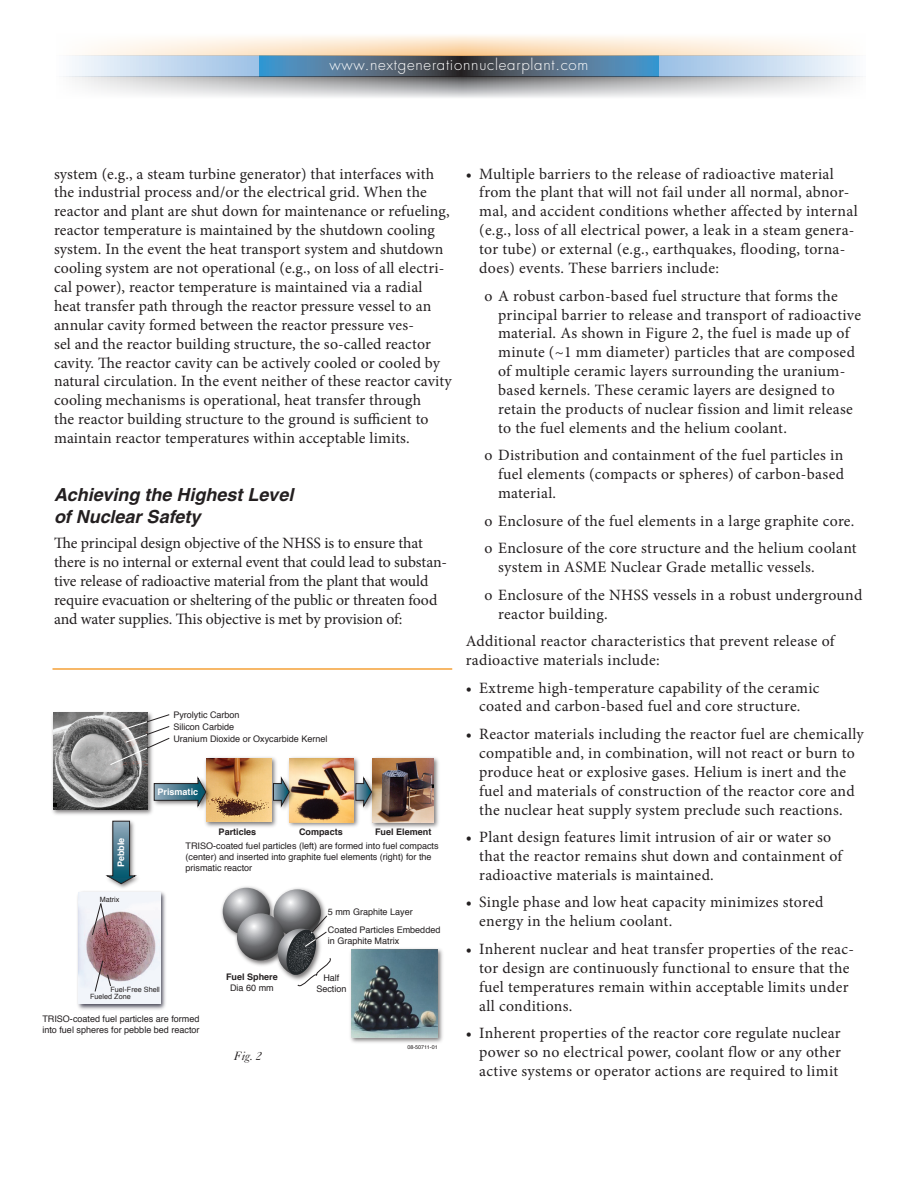
<style>
.page{position:relative;width:918px;height:1188px;background:#fff}
.page>*{position:absolute;margin:0;border:0;box-sizing:border-box;transform-origin:0 0}
.Subhead_1{font:italic 700 18px/21.6px "Helvetica";color:#231f20}
.Bullet_Text_1{font:15.75px/18.9px "Minion Pro";letter-spacing:.02em;color:#231f20}
.Body_Text{font:15.75px/18.9px "Minion Pro";letter-spacing:.005em;color:#231f20}
.Bulet_Text_2{font:15.75px/18.9px "Minion Pro";letter-spacing:.02em;color:#231f20}
.t1{font:300 15px "Futura";letter-spacing:.05em;color:#fff}
.Continued_on__from{font:italic 12px "Caslon Five Forty";color:#231f20}
.t2{font:9px/10.8px "Helvetica";color:#231f20}
.t3{font:700 9px/11.6px "Helvetica";color:#231f20;text-align:center}
.t4{font:700 9px "Helvetica";color:#fff}
.t5{font:7.2px/6.9px "Helvetica";color:#231f20}
.t6{font:5.4px "Helvetica";color:#231f20}
.s1{font-weight:700}
.s2{font-weight:400}
</style>
<div class="page">
<svg style="left:72px;top:55px;width:781px;height:21px;background:#c7dbef"></svg>
<svg style="left:259px;top:55px;width:400px;height:21px;background:#516f86"></svg>
<svg style="left:85px;top:35px;width:755px;height:20px"></svg>
<svg style="left:63px;top:76px;width:800px;height:22px"></svg>
<img style="left:77px;top:891px;width:89px;height:119px">
<img style="left:79px;top:893px;width:82px;height:111px">
<img style="left:52px;top:712px;width:101px;height:103px">
<img style="left:54px;top:713px;width:93px;height:96px">
<img style="left:291px;top:757px;width:68px;height:70px">
<img style="left:291px;top:758px;width:63px;height:64px">
<img style="left:371px;top:757px;width:68px;height:71px">
<img style="left:372px;top:758px;width:61px;height:64px">
<img style="left:205px;top:757px;width:86px;height:70px">
<img style="left:206px;top:758px;width:66px;height:63px">
<svg style="left:110px;top:714px;width:60px;height:51px"></svg>
<img style="left:352px;top:773px;width:28px;height:42px">
<svg style="left:355px;top:776px;width:17px;height:32px"></svg>
<img style="left:269px;top:773px;width:28px;height:42px">
<svg style="left:273px;top:776px;width:17px;height:32px"></svg>
<img style="left:150px;top:773px;width:64px;height:42px">
<svg style="left:154px;top:776px;width:52px;height:32px"></svg>
<img style="left:103px;top:820px;width:41px;height:72px">
<svg style="left:106px;top:821px;width:31px;height:63px"></svg>
<img style="left:350px;top:948px;width:93px;height:95px">
<img style="left:351px;top:950px;width:86px;height:87px">
<img style="left:221px;top:886px;width:105px;height:80px">
<svg style="left:274px;top:889px;width:47px;height:48px"></svg>
<svg style="left:223px;top:888px;width:47px;height:47px"></svg>
<svg style="left:237px;top:913px;width:47px;height:48px;background:#848588"></svg>
<svg style="left:92px;top:903px;width:16px;height:32px"></svg>
<svg style="left:95px;top:960px;width:16px;height:32px"></svg>
<svg style="left:275px;top:915px;width:56px;height:72px"></svg>
<hr style="left:52px;top:668px;width:400px;height:2px;background:#f5a137">
<p class="t1" style="left:330px;top:55px;width:260px">www.nextgenerationnuclearplant.com</p>
<p class="Body_Text" style="left:54px;top:164px;width:399px">system (e.g., a steam turbine generator) that interfaces with the industrial process and/or the electrical grid. When the reactor and plant are shut down for maintenance or refueling, reactor temperature is maintained by the shutdown cooling system. In the event the heat transport system and shutdown cooling system are not operational (e.g., on loss of all electri&shy;cal power), reactor temperature is maintained via a radial heat transfer path through the reactor pressure vessel to an annular cavity formed between the reactor pressure ves-<br>sel and the reactor building structure, the so-called reactor cavity. The reactor cavity can be actively cooled or cooled by natural circulation. In the event neither of these reactor cavity cooling mechanisms is operational, heat transfer through<br>the reactor building structure to the ground is sufficient to maintain reactor temperatures within acceptable limits.</p>
<p class="Subhead_1" style="left:54px;top:484px;width:241px">Achieving the Highest Level of Nuclear Safety</p>
<p class="Body_Text" style="left:54px;top:534px;width:395px">The principal design objective of the NHSS is to ensure that there is no internal or external event that could lead to substan&shy;tive release of radioactive material from the plant that would require evacuation or sheltering of the public or threaten food and water supplies. This objective is met by provision of:</p>
<p class="t2" style="left:173px;top:709px;width:156px;line-height:12px">Pyrolytic Carbon<br>Silicon Carbide<br>Uranium Dioxide or Oxycarbide Kernel</p>
<p class="t4" style="left:115px;top:867px;width:31px;rotate:-90deg">Pebble</p>
<p class="t5" style="left:100px;top:896px;width:21px">Matrix</p>
<p class="t4" style="left:158px;top:785px;width:42px">Prismatic</p>
<p class="t2" style="left:186px;top:825px;width:255px;line-height:14.5px;text-indent:114px"><span class="s1">Compacts<br></span>TRISO-coated fuel particles (left) are formed into fuel compacts</p>
<p class="t2" style="left:186px;top:852px;width:248px">(center) and inserted into graphite fuel elements (right) for the prismatic reactor</p>
<p class="t3" style="left:219px;top:826px;width:39px">Particles</p>
<p class="t3" style="left:375px;top:827px;width:58px">Fuel Element</p>
<p class="t2" style="left:328px;top:903px;width:114px;line-height:17.9px">5 mm Graphite Layer<br>Coated Particles Embedded</p>
<p class="t2" style="left:328px;top:935px;width:73px">in Graphite Matrix</p>
<p class="t5" style="left:90px;top:986px;width:71px;text-indent:20px">Fuel-Free Shell<br>Fueled Zone</p>
<p class="t2" style="left:42px;top:1014px;width:159px">TRISO-coated fuel particles are formed into fuel spheres for pebble bed reactor</p>
<p class="t3" style="left:226px;top:971px;width:53px">Fuel Sphere<br><span class="s2">Dia 60 mm</span></p>
<p class="Continued_on__from" style="left:234px;top:1049px;width:30px">Fig. 2</p>
<p class="t2" style="left:316px;top:973px;width:32px;text-align:center">Half<br>Section</p>
<p class="t6" style="left:407px;top:1043px;width:32px">08-50711-01</p>
<p class="Bullet_Text_1" style="left:479px;top:164px;width:380px;text-indent:-14px">• Multiple barriers to the release of radioactive material from the plant that will not fail under all normal, abnor&shy;mal, and accident conditions whether affected by internal (e.g., loss of all electrical power, a leak in a steam genera&shy;tor tube) or external (e.g., earthquakes, flooding, torna&shy;does) events. These barriers include:</p>
<p class="Bulet_Text_2" style="left:498px;top:286px;width:365px;text-indent:-14px">o A robust carbon-based fuel structure that forms the principal barrier to release and transport of radioactive material. As shown in Figure 2, the fuel is made up of minute (~1 mm diameter) particles that are composed of multiple ceramic layers surrounding the uranium&shy;based kernels. These ceramic layers are designed to retain the products of nuclear fission and limit release to the fuel elements and the helium coolant.</p>
<p class="Bulet_Text_2" style="left:498px;top:446px;width:347px;text-align:justify;text-indent:-14px">o Distribution and containment of the fuel particles in fuel elements (compacts or spheres) of carbon-based material.</p>
<p class="Bulet_Text_2" style="left:485px;top:511px;width:371px">o Enclosure of the fuel elements in a large graphite core.</p>
<p class="Bulet_Text_2" style="left:498px;top:539px;width:360px;text-indent:-14px">o Enclosure of the core structure and the helium coolant system in ASME Nuclear Grade metallic vessels.</p>
<p class="Bulet_Text_2" style="left:498px;top:585px;width:366px;text-indent:-14px">o Enclosure of the NHSS vessels in a robust underground reactor building.</p>
<p class="Body_Text" style="left:466px;top:632px;width:370px">Additional reactor characteristics that prevent release of radioactive materials include:</p>
<p class="Bullet_Text_1" style="left:466px;top:678px;width:355px;text-align:center">• Extreme high-temperature capability of the ceramic coated and carbon-based fuel and core structure.</p>
<p class="Bullet_Text_1" style="left:466px;top:725px;width:400px;text-align:center">• Reactor materials including the reactor fuel are chemically compatible and, in combination, will not react or burn to produce heat or explosive gases. Helium is inert and the<br>fuel and materials of construction of the reactor core and the nuclear heat supply system preclude such reactions.</p>
<p class="Bullet_Text_1" style="left:479px;top:828px;width:365px;text-indent:-14px">• Plant design features limit intrusion of air or water so that the reactor remains shut down and containment of radioactive materials is maintained.</p>
<p class="Bullet_Text_1" style="left:479px;top:893px;width:346px;text-indent:-14px">• Single phase and low heat capacity minimizes stored energy in the helium coolant.</p>
<p class="Bullet_Text_1" style="left:479px;top:939px;width:376px;text-indent:-14px">• Inherent nuclear and heat transfer properties of the reac&shy;tor design are continuously functional to ensure that the fuel temperatures remain within acceptable limits under all conditions.</p>
<p class="Bullet_Text_1" style="left:479px;top:1024px;width:363px;text-align:justify;text-indent:-14px">• Inherent properties of the reactor core regulate nuclear power so no electrical power, coolant flow or any other active systems or operator actions are required to limit</p>
</div>
